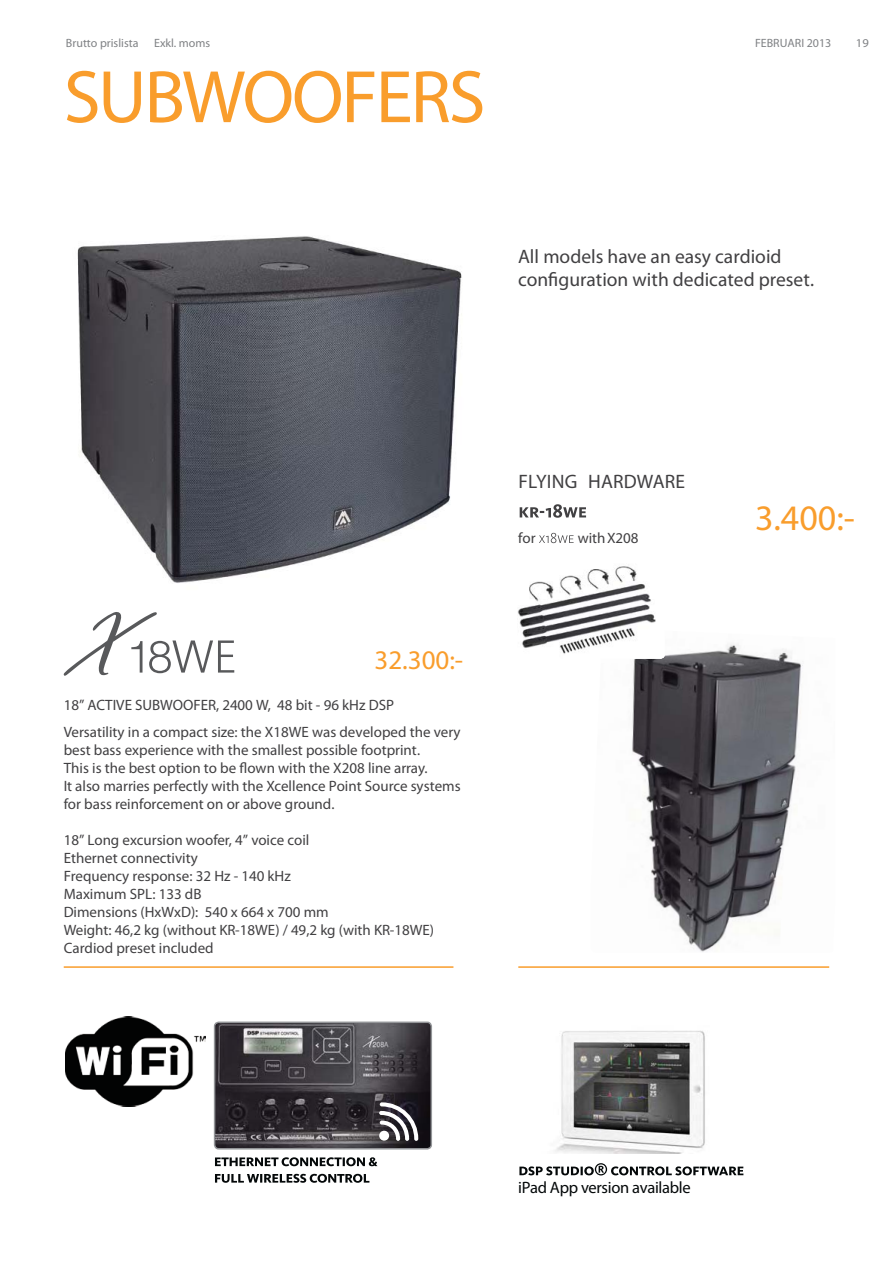
<style>
.page{position:relative;width:893px;height:1263px;background:#fff}
.page>*{position:absolute;margin:0;border:0;box-sizing:border-box;transform-origin:0 0}
.t1{font:500 75px "Kievit OT";letter-spacing:-.03em;color:#f99d2c}
.t2{font:36px "Kievit OT";color:#f99d2c}
.t3{font:27px "Kievit OT";color:#f99d2c}
.t4{font:700 19.5px/23.4px "Kievit OT";color:#414042}
.t5{font:16.5px "Kievit OT";letter-spacing:-.02em;color:#040809}
.t6{font:italic 15px/18px "Kievit OT";color:#414042}
.t7{font:300 15px/18px "Kievit OT";color:#414042}
.t8{font:500 15px "Kievit OT";color:#414042}
.t9{font:500 12px "Kievit OT";color:#808285}
.t10{font:700 12px "Kievit OT";color:#808285}
.t11{font:700 12px "Kievit OT";color:#808285;scale:1.04 1}
</style>
<div class="page">
<img style="left:632px;top:644px;width:171px;height:308px">
<svg style="left:520px;top:504px;width:66px;height:14px"></svg>
<svg style="left:539px;top:533px;width:35px;height:10px"></svg>
<img style="left:506px;top:558px;width:159px;height:101px;border-radius:4px">
<svg style="left:64px;top:612px;width:170px;height:64px"></svg>
<hr style="left:64px;top:966px;width:389px;height:2px;background:#f99d2c">
<hr style="left:518px;top:966px;width:311px;height:2px;background:#f99d2c">
<img style="left:77px;top:236px;width:385px;height:347px">
<img style="left:215px;top:1022px;width:216px;height:127px;border-radius:4px">
<div style="left:214px;top:1022px;width:218px;height:128px;border:2px solid #939598;border-radius:4px"></div>
<svg style="left:379px;top:1102px;width:39px;height:39px"></svg>
<img style="left:66px;top:1017px;width:139px;height:89px">
<svg style="left:215px;top:1157px;width:162px;height:9px"></svg>
<svg style="left:215px;top:1174px;width:154px;height:9px"></svg>
<img style="left:555px;top:1030px;width:150px;height:123px">
<svg style="left:519px;top:1163px;width:224px;height:12px"></svg>
<p class="t10" style="left:66px;top:39px;width:74px">Brutto prislista</p>
<p class="t9" style="left:154px;top:39px;width:57px">Exkl. moms</p>
<p class="t9" style="left:755px;top:39px;width:78px">FEBRUARI 2013</p>
<p class="t11" style="left:856px;top:39px;width:14px">19</p>
<h1 class="t1" style="left:64px;top:68px;width:423px">SUBWOOFERS</h1>
<h3 class="t4" style="left:518px;top:246px;width:297px">All models have an easy cardioid configuration with dedicated preset.</h3>
<h3 class="t3" style="left:374px;top:650px;width:90px">32.300:-</h3>
<p class="t8" style="left:64px;top:699px;width:332px">18” ACTIVE SUBWOOFER, 2400 W, 48 bit - 96 kHz DSP</p>
<p class="t6" style="left:64px;top:724px;width:398px">Versatility in a compact size: the X18WE was developed the very best bass experience with the smallest possible footprint.<br>This is the best option to be flown with the X208 line array.<br>It also marries perfectly with the Xcellence Point Source systems for bass reinforcement on or above ground.</p>
<p class="t7" style="left:64px;top:832px;width:247px">18” Long excursion woofer, 4” voice coil</p>
<p class="t8" style="left:64px;top:852px;width:136px">Ethernet connectivity</p>
<p class="t7" style="left:64px;top:868px;width:372px">Frequency response: 32 Hz - 140 kHz<br>Maximum SPL: 133 dB<br>Dimensions (HxWxD): 540 x 664 x 700 mm<br>Weight: 46,2 kg (without KR-18WE) / 49,2 kg (with KR-18WE)</p>
<p class="t8" style="left:64px;top:942px;width:151px">Cardiod preset included</p>
<h3 class="t4" style="left:518px;top:471px;width:168px">FLYING HARDWARE</h3>
<p class="t7" style="left:518px;top:530px;width:19px">for</p>
<p class="t7" style="left:578px;top:530px;width:62px">with X208</p>
<h2 class="t2" style="left:755px;top:504px;width:101px">3.400:-</h2>
<p class="t5" style="left:518px;top:1181px;width:174px">iPad App version available</p>
</div>
